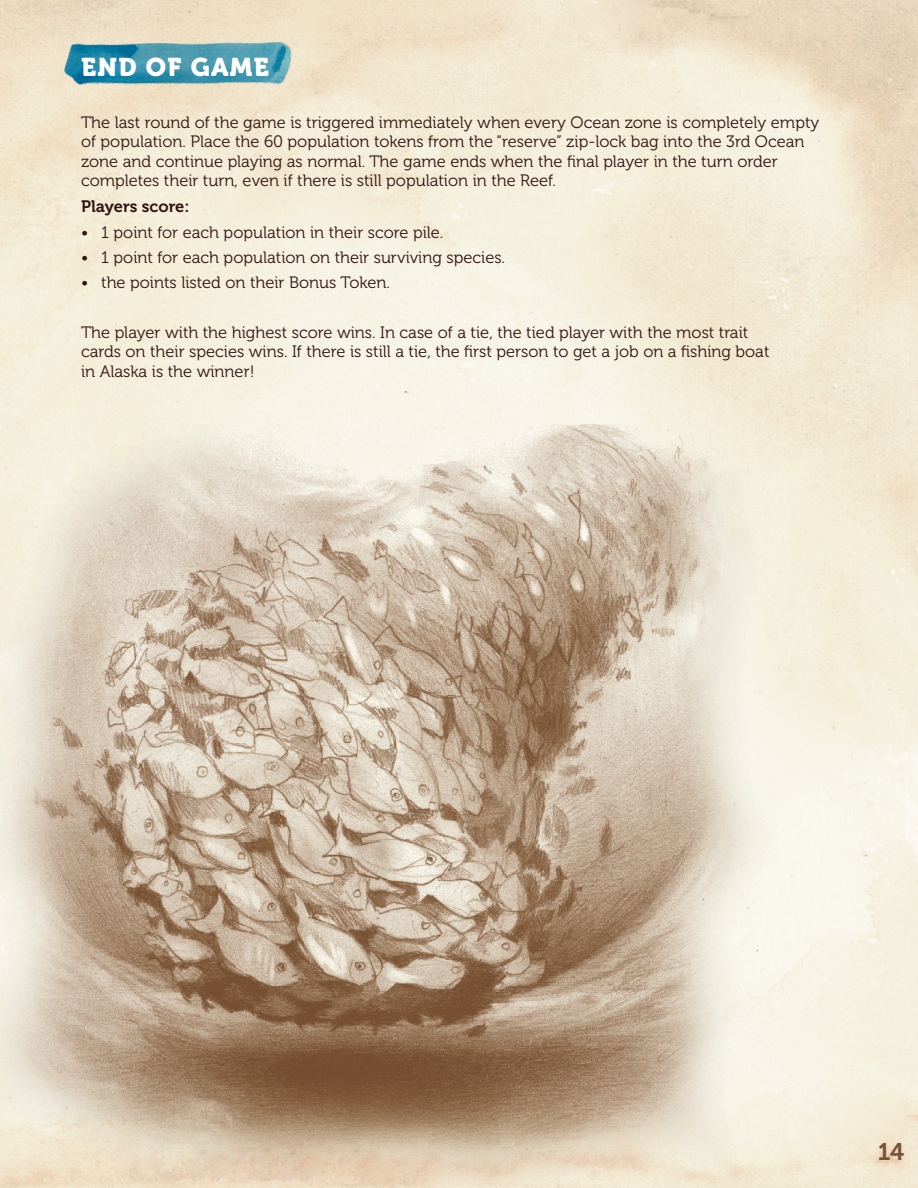
<style>
.page{position:relative;width:918px;height:1188px;background:#fff}
.page>*{position:absolute;margin:0;border:0;box-sizing:border-box;transform-origin:0 0}
.t1{font:25.5px "Museo 900";letter-spacing:.05em;color:#fff}
.t2{font:24px "Museo 700";color:#795238}
.t3{font:16.5px/19.5px "Museo 300";color:#301411}
.t4{font:16.5px "Museo 700";color:#301411}
</style>
<div class="page">
<img style="left:54px;top:34px;width:252px;height:56px">
<img style="left:0;top:299px;width:891px;height:889px">
<h1 class="t1" style="left:81px;top:52px;width:190px">END OF GAME</h1>
<p class="t3" style="left:81px;top:113px;width:740px">The last round of the game is triggered immediately when every Ocean zone is completely empty of population. Place the 60 population tokens from the “reserve” zip-lock bag into the 3rd Ocean zone and continue playing as normal. The game ends when the final player in the turn order completes their turn, even if there is still population in the Reef.</p>
<p class="t4" style="left:81px;top:197px;width:110px">Players score:</p>
<p class="t3" style="left:81px;top:223px;width:364px">• 1 point for each population in their score pile.</p>
<p class="t3" style="left:81px;top:248px;width:426px">• 1 point for each population on their surviving species.</p>
<p class="t3" style="left:81px;top:273px;width:311px">• the points listed on their Bonus Token.</p>
<p class="t3" style="left:81px;top:323px;width:690px">The player with the highest score wins. In case of a tie, the tied player with the most trait cards on their species wins. If there is still a tie, the first person to get a job on a fishing boat in Alaska is the winner!</p>
<h2 class="t2" style="left:878px;top:1139px;width:28px">14</h2>
</div>
